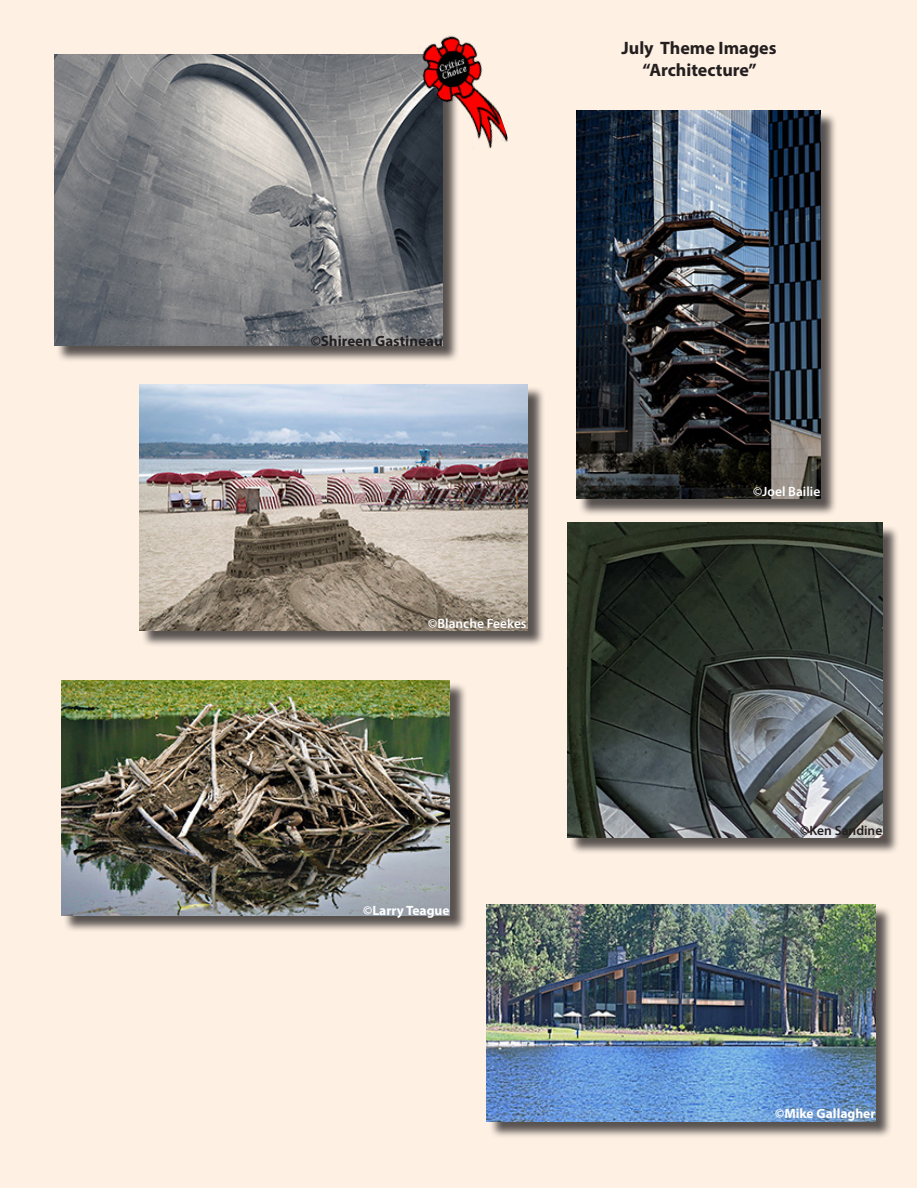
<style>
.page{position:relative;width:918px;height:1188px;background:#fff}
.page>*{position:absolute;margin:0;border:0;box-sizing:border-box;transform-origin:0 0}
.t1{font:700 18px "Myriad Pro";color:#231f20}
.t2{font:700 15px "Myriad Pro";color:#231f20}
.t3{font:700 13.5px "Myriad Pro";color:#fff}
.t4{font:600 13.5px "Myriad Pro";color:#fff}
.t5{font:600 13.5px "Myriad Pro";color:#231f20}
</style>
<div class="page">
<div style="left:0;top:0;width:916px;height:1188px;background:#fef0e3"></div>
<div style="left:578px;top:112px;width:260px;height:404px;background:#231f20;opacity:.75"></div>
<img style="left:576px;top:110px;width:244px;height:389px">
<div style="left:570px;top:525px;width:329px;height:330px;background:#231f20;opacity:.75"></div>
<img style="left:567px;top:523px;width:315px;height:315px">
<div style="left:63px;top:682px;width:404px;height:251px;background:#231f20;opacity:.75"></div>
<img style="left:61px;top:680px;width:389px;height:236px">
<div style="left:56px;top:56px;width:404px;height:307px;background:#231f20;opacity:.75"></div>
<img style="left:54px;top:54px;width:389px;height:292px">
<div style="left:141px;top:386px;width:404px;height:262px;background:#231f20;opacity:.75"></div>
<img style="left:139px;top:384px;width:389px;height:246px">
<div style="left:489px;top:907px;width:404px;height:232px;background:#231f20;opacity:.75"></div>
<img style="left:487px;top:904px;width:389px;height:217px">
<img style="left:411px;top:35px;width:97px;height:129px">
<p class="t1" style="left:621px;top:36px;width:157px">July Theme Images</p>
<p class="t1" style="left:642px;top:58px;width:116px">“Architecture”</p>
<p class="t2" style="left:311px;top:331px;width:134px">©Shireen Gastineau</p>
<p class="t4" style="left:428px;top:615px;width:100px">©Blanche Feekes</p>
<p class="t3" style="left:363px;top:901px;width:88px">©Larry Teague</p>
<p class="t4" style="left:753px;top:483px;width:69px">©Joel Bailie</p>
<p class="t5" style="left:800px;top:822px;width:84px">©Ken Sandine</p>
<p class="t3" style="left:775px;top:1105px;width:102px">©Mike Gallagher</p>
</div>
